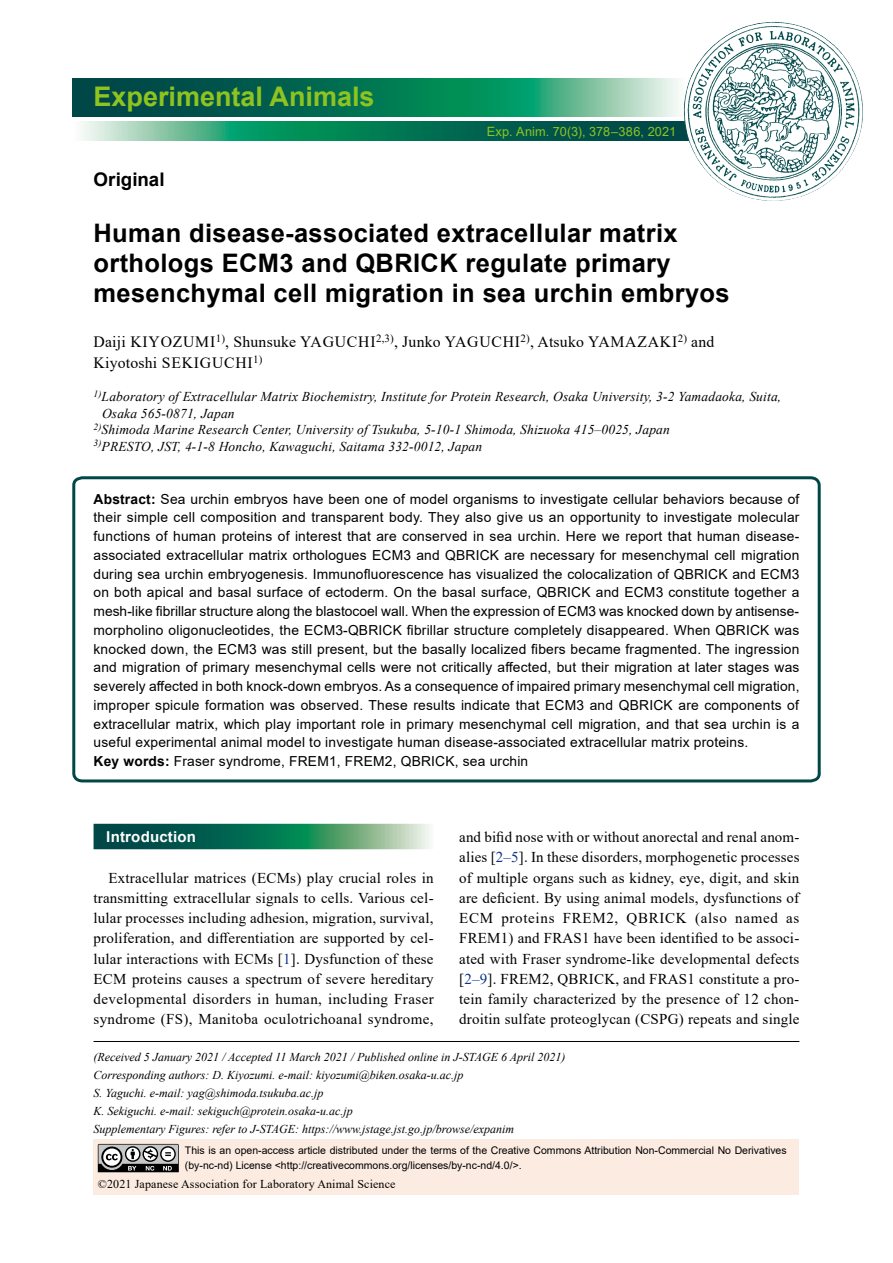
<style>
.page{position:relative;width:893px;height:1263px;background:#fff}
.page>*{position:absolute;margin:0;border:0;box-sizing:border-box;transform-origin:0 0}
.t1{font:700 27px "Arial";color:#8fc31f}
.t2{font:700 25.5px/30px "Arial";letter-spacing:.015em;color:#000}
.t3{font:700 18.75px "Arial";color:#000}
.t4{font:15.75px/20.2px "Times New Roman";letter-spacing:.05em;color:#000}
.t5{font:15px/20.2px "Times New Roman";letter-spacing:.015em;color:#000;text-align:justify}
.t6{font:700 15px "Arial";letter-spacing:.015em;color:#fff}
.t7{font:13.8px/18.8px "Arial";letter-spacing:.015em;color:#000}
.t8{font:italic 13.5px "Times New Roman";letter-spacing:.01em;color:#000}
.t9{font:12.75px "Arial";letter-spacing:.01em;color:#8fc31f}
.t10{font:italic 12px/18px "Times New Roman";color:#000}
.t11{font:12px "Times New Roman";letter-spacing:.01em;color:#000}
.t12{font:10.5px/15px "Arial";color:#000}
.s1{font-weight:700}
.s2{color:#0c3388}
</style>
<div class="page">
<svg style="left:81px;top:121px;width:621px;height:19px;background:#28866b"></svg>
<div style="left:94px;top:1140px;width:705px;height:55px;background:#fbebe0"></div>
<svg style="left:72px;top:79px;width:613px;height:38px;background:#248269"></svg>
<img style="left:719px;top:22px;width:55px;height:19px">
<svg style="left:98px;top:1144px;width:81px;height:28px;background:#7c7c7c"></svg>
<svg style="left:94px;top:824px;width:336px;height:25px;background:#318067"></svg>
<hr style="left:94px;top:1041px;width:705px;height:1px;background:#000">
<svg style="left:72px;top:476px;width:749px;height:307px"></svg>
<h1 class="t1" style="left:94px;top:78px;width:283px">Experimental Animals</h1>
<p class="t9" style="left:487px;top:123px;width:191px">Exp. Anim. 70(3), 378–386, 2021</p>
<h3 class="t3" style="left:94px;top:166px;width:73px">Original</h3>
<h2 class="t2" style="left:94px;top:218px;width:638px">Human disease-associated extracellular matrix orthologs ECM3 and QBRICK regulate primary mesenchymal cell migration in sea urchin embryos</h2>
<p class="t4" style="left:94px;top:332px;width:622px">Daiji Kiyozumi<sup>1)</sup>, Shunsuke Yaguchi<sup>2,3)</sup>, Junko Yaguchi<sup>2)</sup>, Atsuko Yamazaki<sup>2)</sup> and<br>Kiyotoshi Sekiguchi<sup>1)</sup></p>
<p class="t8" style="left:94px;top:387px;width:689px"><sup>1)</sup>Laboratory of Extracellular Matrix Biochemistry, Institute for Protein Research, Osaka University, 3-2 Yamadaoka, Suita,</p>
<p class="t8" style="left:102px;top:404px;width:134px">Osaka 565-0871, Japan</p>
<p class="t8" style="left:94px;top:420px;width:578px"><sup>2)</sup>Shimoda Marine Research Center, University of Tsukuba, 5-10-1 Shimoda, Shizuoka 415–0025, Japan</p>
<p class="t8" style="left:94px;top:437px;width:390px"><sup>3)</sup>PRESTO, JST, 4-1-8 Honcho, Kawaguchi, Saitama 332-0012, Japan</p>
<p class="t7" style="left:94px;top:489px;width:707px"><span class="s1">Abstract:</span> Sea urchin embryos have been one of model organisms to investigate cellular behaviors because of their simple cell composition and transparent body. They also give us an opportunity to investigate molecular functions of human proteins of interest that are conserved in sea urchin. Here we report that human disease&shy;associated extracellular matrix orthologues ECM3 and QBRICK are necessary for mesenchymal cell migration during sea urchin embryogenesis. Immunofluorescence has visualized the colocalization of QBRICK and ECM3 on both apical and basal surface of ectoderm. On the basal surface, QBRICK and ECM3 constitute together a mesh-like fibrillar structure along the blastocoel wall. When the expression of ECM3 was knocked down by antisense&shy;morpholino oligonucleotides, the ECM3-QBRICK fibrillar structure completely disappeared. When QBRICK was knocked down, the ECM3 was still present, but the basally localized fibers became fragmented. The ingression and migration of primary mesenchymal cells were not critically affected, but their migration at later stages was severely affected in both knock-down embryos. As a consequence of impaired primary mesenchymal cell migration, improper spicule formation was observed. These results indicate that ECM3 and QBRICK are components of extracellular matrix, which play important role in primary mesenchymal cell migration, and that sea urchin is a useful experimental animal model to investigate human disease-associated extracellular matrix proteins.<br><span class="s1">Key words:</span> Fraser syndrome, FREM1, FREM2, QBRICK, sea urchin</p>
<p class="t6" style="left:106px;top:826px;width:91px">Introduction</p>
<p class="t5" style="left:108px;top:867px;width:161px">Extracellular matrices (ECM</p>
<p class="t5" style="left:459px;top:826px;width:342px">and bifid nose with or without anorectal and renal anom&shy;alies [<span class="s2">2–5</span>]. In these disorders, morphogenetic processes of multiple organs such as kidney, eye, digit, and skin are deficient. By using animal models, dysfunctions of ECM proteins FREM2, QBRICK (also named as FREM1) and FRAS1 have been identified to be associ&shy;ated with Fraser syndrome-like developmental defects [<span class="s2">2–9</span>]. FREM2, QBRICK, and FRAS1 constitute a pro&shy;tein family characterized by the presence of 12 chon&shy;droitin sulfate proteoglycan (CSPG) repeats and single</p>
<p class="t10" style="left:94px;top:1048px;width:473px">(Received 5 January 2021 / Accepted 11 March 2021 / Published online in J-STAGE 6 April 2021)<br>Corresponding authors: D. Kiyozumi. e-mail: kiyozumi@biken.osaka-u.ac.jp<br>S. Yaguchi. e-mail: yag@shimoda.tsukuba.ac.jp<br>K. Sekiguchi. e-mail: sekiguch@protein.osaka-u.ac.jp<br>Supplementary Figures: refer to J-STAGE: https://www.jstage.jst.go.jp/browse/expanim</p>
<p class="t12" style="left:185px;top:1143px;width:603px">This is an open-access article distributed under the terms of the Creative Commons Attribution Non-Commercial No Derivatives (by-nc-nd) License &lt;http://creativecommons.org/licenses/by-nc-nd/4.0/&gt;.</p>
<p class="t5" style="left:94px;top:867px;width:342px;text-indent:197px">s) play crucial roles in transmitting extracellular signals to cells. Various cel&shy;lular processes including adhesion, migration, survival, proliferation, and differentiation are supported by cel&shy;lular interactions with ECM</p>
<p class="t5" style="left:268px;top:948px;width:168px">s [<span class="s2">1</span>]. Dysfunction of these</p>
<p class="t5" style="left:94px;top:968px;width:342px;text-indent:38px">proteins causes a spectrum of severe hereditary developmental disorders in human, including Fraser syndrome (FS), Manitoba oculotrichoanal syndrome,</p>
<p class="t5" style="left:94px;top:968px;width:12px">ECM</p>
<p class="t11" style="left:98px;top:1175px;width:299px">©2021 Japanese Association for Laboratory Animal Science</p>
</div>
